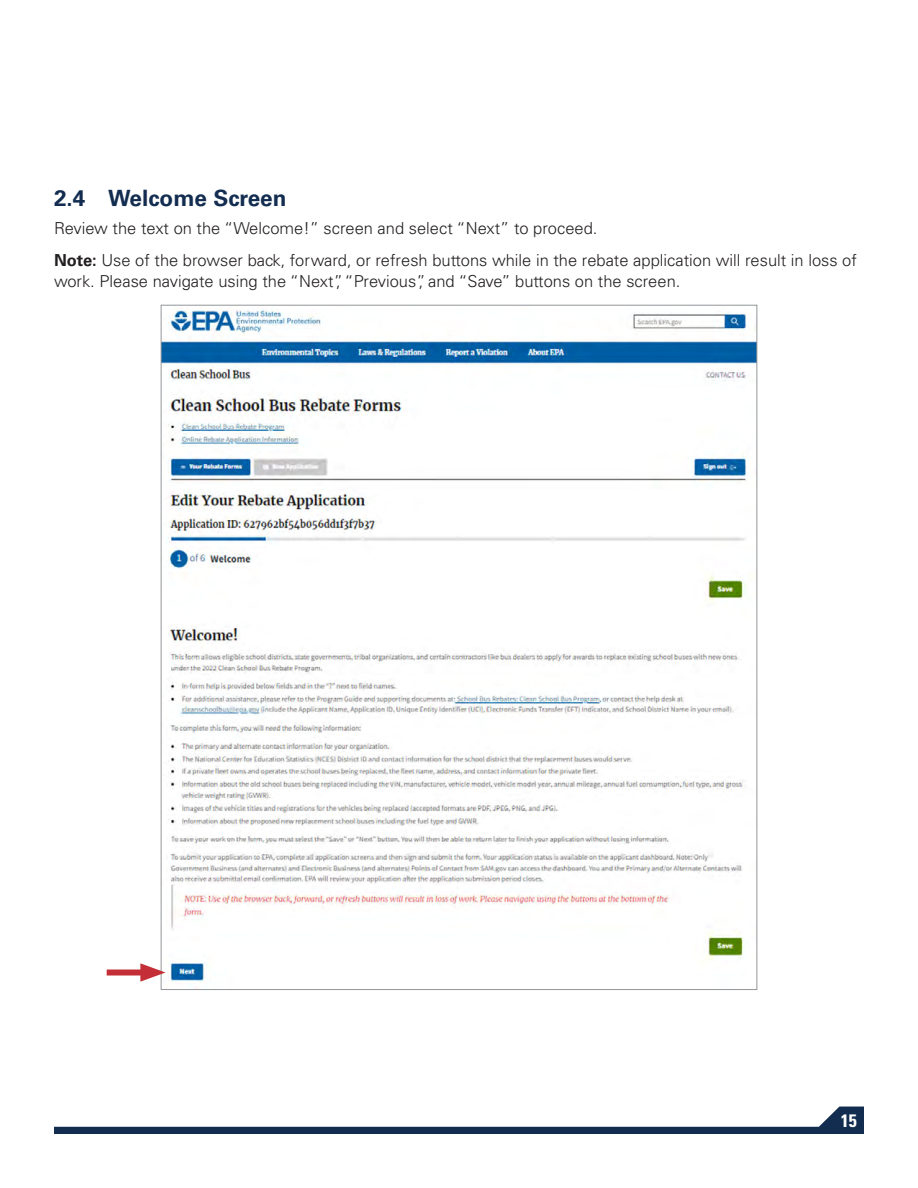
<style>
.page{position:relative;width:918px;height:1188px;background:#fff}
.page>*{position:absolute;margin:0;border:0;box-sizing:border-box;transform-origin:0 0}
.t1{font:700 22.5px "Univers LT Std";color:#132d51}
.t2{font:700 condensed 18px "Univers LT Std";color:#fff}
.t3{font:300 16.5px/21px "Univers LT Std";color:#231f20}
.s1{font-weight:700}
</style>
<div class="page">
<svg style="left:54px;top:1107px;width:810px;height:27px"></svg>
<img style="left:163px;top:308px;width:592px;height:674px">
<div style="left:107px;top:970px;width:44px;height:6px;background:#c42f37"></div>
<svg style="left:140px;top:963px;width:26px;height:19px"></svg>
<h2 class="t1" style="left:54px;top:185px;width:234px">2.4 Welcome Screen</h2>
<p class="t3" style="left:54px;top:218px;width:545px">Review the text on the “Welcome!” screen and select “Next” to proceed.</p>
<p class="t3" style="left:54px;top:250px;width:804px"><span class="s1">Note:</span> Use of the browser back, forward, or refresh buttons while in the rebate application will result in loss of work. Please navigate using the “Next”, “Previous”, and “Save” buttons on the screen.</p>
<p class="t2" style="left:841px;top:1109px;width:17px">15</p>
</div>
